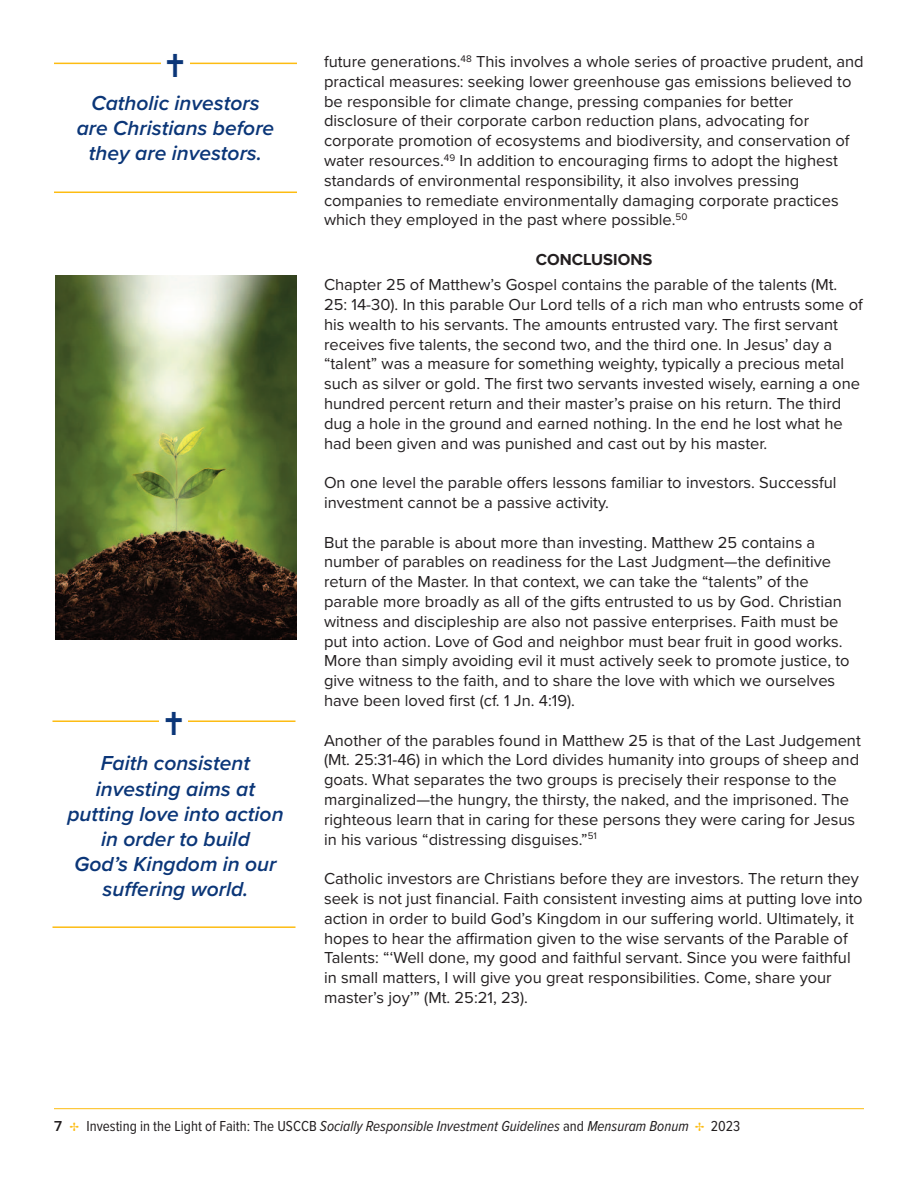
<style>
.page{position:relative;width:918px;height:1188px;background:#fff}
.page>*{position:absolute;margin:0;border:0;box-sizing:border-box;transform-origin:0 0}
.t1{font:36px "Menlo";color:#0b3678}
.t2{font:italic 600 21px/25.2px "Proxima Nova";color:#0b3678;text-align:center}
.t3{font:16.5px/19.8px "Proxima Nova";color:#231f20}
.t4{font:700 16.5px "Proxima Nova";color:#231f20}
.t5{font:italic 15px "Proxima Nova Cond";color:#231f20}
.s1{font-family:"Proxima Nova";font-weight:600;font-style:normal}
.s2{font-family:"Menlo";font-style:normal;color:#fdbc12}
.s3{font-style:normal}
</style>
<div class="page">
<hr style="left:54px;top:1108px;width:810px;height:1px;background:#fdbc12">
<img style="left:55px;top:276px;width:242px;height:364px">
<hr style="left:54px;top:63px;width:243px;height:1px;background:#fdbc12">
<div style="left:161px;top:48px;width:29px;height:40px;background:#fff"></div>
<hr style="left:54px;top:192px;width:243px;height:1px;background:#fdbc12">
<hr style="left:52px;top:720px;width:244px;height:2px;background:#fdbc12">
<div style="left:160px;top:706px;width:28px;height:40px;background:#fff"></div>
<hr style="left:52px;top:926px;width:244px;height:2px;background:#fdbc12">
<p class="t1" style="left:165px;top:44px;width:23px">✝</p>
<p class="t2" style="left:77px;top:93px;width:199px">Catholic investors are Christians before they are investors.</p>
<p class="t1" style="left:163px;top:702px;width:23px">✝</p>
<p class="t2" style="left:67px;top:753px;width:218px">Faith consistent investing aims at putting love into action in order to build<br>God’s Kingdom in our suffering world.</p>
<p class="t3" style="left:324px;top:53px;width:541px">future generations.<sup>48</sup> This involves a whole series of proactive prudent, and practical measures: seeking lower greenhouse gas emissions believed to be responsible for climate change, pressing companies for better disclosure of their corporate carbon reduction plans, advocating for corporate promotion of ecosystems and biodiversity, and conservation of water resources.<sup>49</sup> In addition to encouraging firms to adopt the highest standards of environmental responsibility, it also involves pressing companies to remediate environmentally damaging corporate practices which they employed in the past where possible.<sup>50</sup></p>
<p class="t4" style="left:536px;top:250px;width:118px">CONCLUSIONS</p>
<p class="t3" style="left:324px;top:276px;width:540px">Chapter 25 of Matthew’s Gospel contains the parable of the talents (Mt.<br>25: 14-30). In this parable Our Lord tells of a rich man who entrusts some of his wealth to his servants. The amounts entrusted vary. The first servant receives five talents, the second two, and the third one. In Jesus’ day a “talent” was a measure for something weighty, typically a precious metal such as silver or gold. The first two servants invested wisely, earning a one hundred percent return and their master’s praise on his return. The third dug a hole in the ground and earned nothing. In the end he lost what he had been given and was punished and cast out by his master.</p>
<p class="t3" style="left:324px;top:474px;width:514px">On one level the parable offers lessons familiar to investors. Successful investment cannot be a passive activity.</p>
<p class="t3" style="left:324px;top:534px;width:527px">But the parable is about more than investing. Matthew 25 contains a number of parables on readiness for the Last Judgment—the definitive return of the Master. In that context, we can take the “talents” of the parable more broadly as all of the gifts entrusted to us by God. Christian witness and discipleship are also not passive enterprises. Faith must be put into action. Love of God and neighbor must bear fruit in good works.<br>More than simply avoiding evil it must actively seek to promote justice, to give witness to the faith, and to share the love with which we ourselves have been loved first (cf. 1 Jn. 4:19).</p>
<p class="t3" style="left:324px;top:732px;width:538px">Another of the parables found in Matthew 25 is that of the Last Judgement (Mt. 25:31-46) in which the Lord divides humanity into groups of sheep and goats. What separates the two groups is precisely their response to the marginalized—the hungry, the thirsty, the naked, and the imprisoned. The righteous learn that in caring for these persons they were caring for Jesus in his various “distressing disguises.”<sup>51</sup></p>
<p class="t3" style="left:324px;top:870px;width:540px">Catholic investors are Christians before they are investors. The return they seek is not just financial. Faith consistent investing aims at putting love into action in order to build God’s Kingdom in our suffering world. Ultimately, it hopes to hear the affirmation given to the wise servants of the Parable of Talents: “‘Well done, my good and faithful servant. Since you were faithful in small matters, I will give you great responsibilities. Come, share your master’s joy’” (Mt. 25:21, 23).</p>
<p class="t5" style="left:54px;top:1121px;width:688px"><span class="s1">7</span> <span class="s2">✢</span> <span class="s3">Investing in the Light of Faith: The USCCB</span> Socially Responsible Investment Guidelines <span class="s3">and</span> Mensuram Bonum <span class="s2">✢</span> <span class="s3">2023</span></p>
</div>
